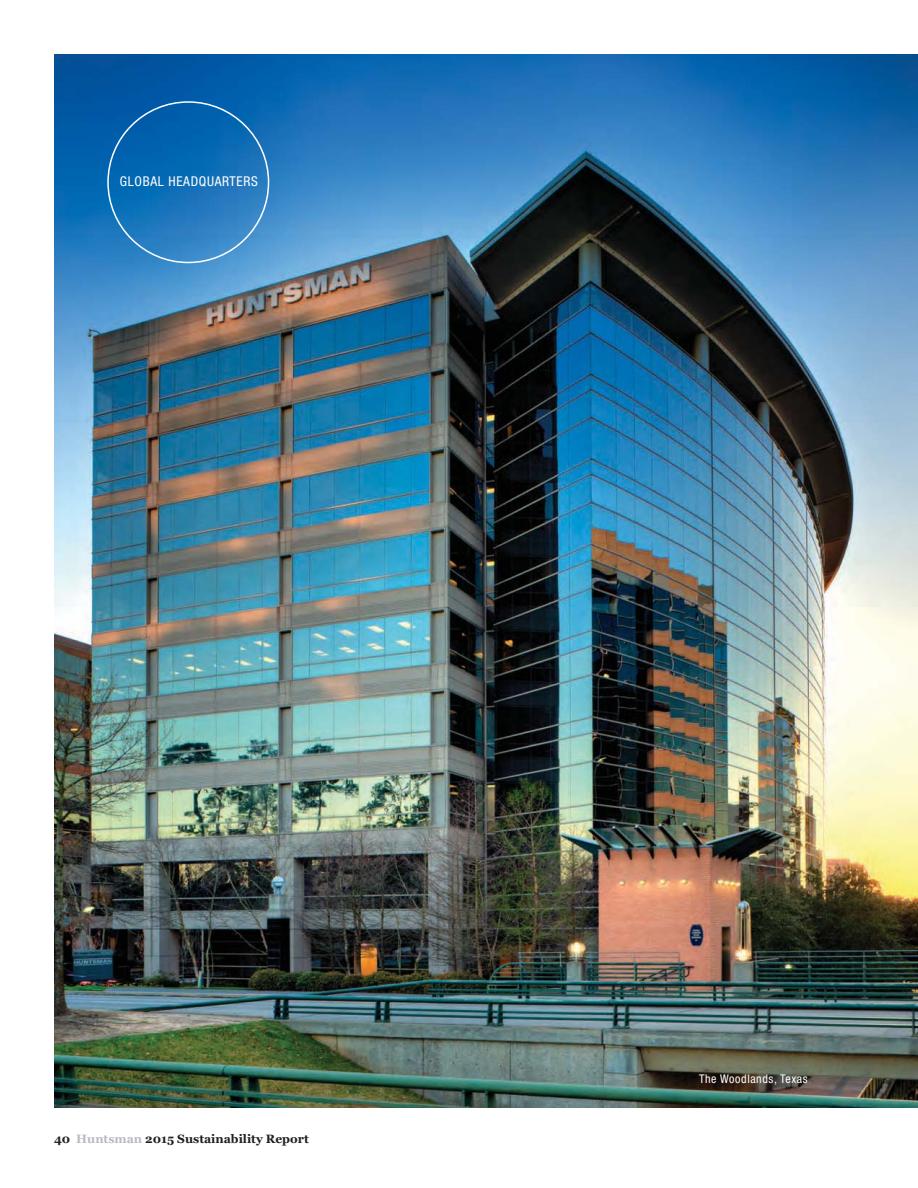
<style>
.page{position:relative;width:918px;height:1188px;background:#fff}
.page>*{position:absolute;margin:0;border:0;box-sizing:border-box;transform-origin:0 0}
.t1{font:condensed 13.5px "Helvetica Neue LT Std";letter-spacing:.05em;color:#fff}
.t2{font:700 12px "Georgia";color:#231f20}
.t3{font:condensed 12px "Helvetica Neue LT Std";letter-spacing:.05em;color:#fff}
.s1{color:#bab9c3}
</style>
<div class="page">
<img style="left:54px;top:54px;width:864px;height:1053px">
<svg style="left:107px;top:101px;width:162px;height:162px;background:#1b74ba"></svg>
<p class="t1" style="left:120px;top:176px;width:139px">GLOBAL HEADQUARTERS</p>
<p class="t2" style="left:54px;top:1134px;width:256px">40 <span class="s1">Huntsman</span> 2015 Sustainability Report</p>
<p class="t3" style="left:699px;top:1074px;width:110px">The Woodlands, Texas</p>
</div>
